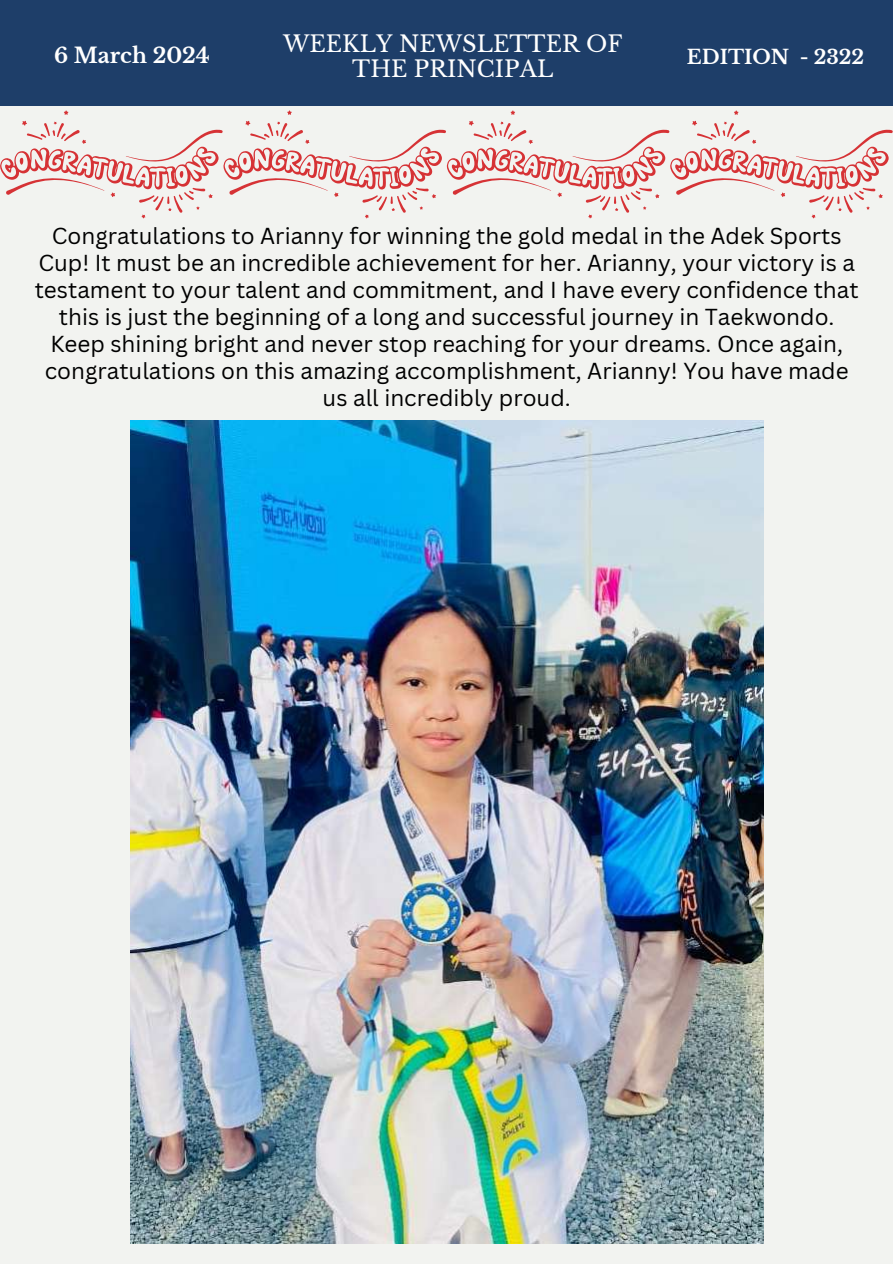
<style>
.page{position:relative;width:893px;height:1264px;background:#fff}
.page>*{position:absolute;margin:0;border:0;box-sizing:border-box;transform-origin:0 0}
.t1{font:22.5px/27px "Canva Sans";color:#000;text-align:center}
.t2{font:22.5px/24.8px "Libre Baskerville";color:#fff;text-align:center}
.t3{font:700 21px "Libre Baskerville";color:#fff}
.t4{font:700 19.5px "Libre Baskerville";color:#fff}
</style>
<div class="page">
<div style="left:0;top:0;width:892px;height:1263px;background:#f2f3f0"></div>
<div style="left:0;top:0;width:892px;height:106px;background:#1e3e69"></div>
<svg style="left:0;top:110px;width:892px;height:108px"></svg>
<img style="left:131px;top:421px;width:632px;height:822px">
<p class="t2" style="left:283px;top:32px;width:341px">WEEKLY NEWSLETTER OF<br>THE PRINCIPAL</p>
<p class="t3" style="left:54px;top:43px;width:157px">6 March 2024</p>
<p class="t4" style="left:686px;top:45px;width:179px">EDITION - 2322</p>
<p class="t1" style="left:35px;top:221px;width:825px">Congratulations to Arianny for winning the gold medal in the Adek Sports Cup! It must be an incredible achievement for her. Arianny, your victory is a testament to your talent and commitment, and I have every confidence that this is just the beginning of a long and successful journey in Taekwondo.<br>Keep shining bright and never stop reaching for your dreams. Once again, congratulations on this amazing accomplishment, Arianny! You have made us all incredibly proud.</p>
</div>
